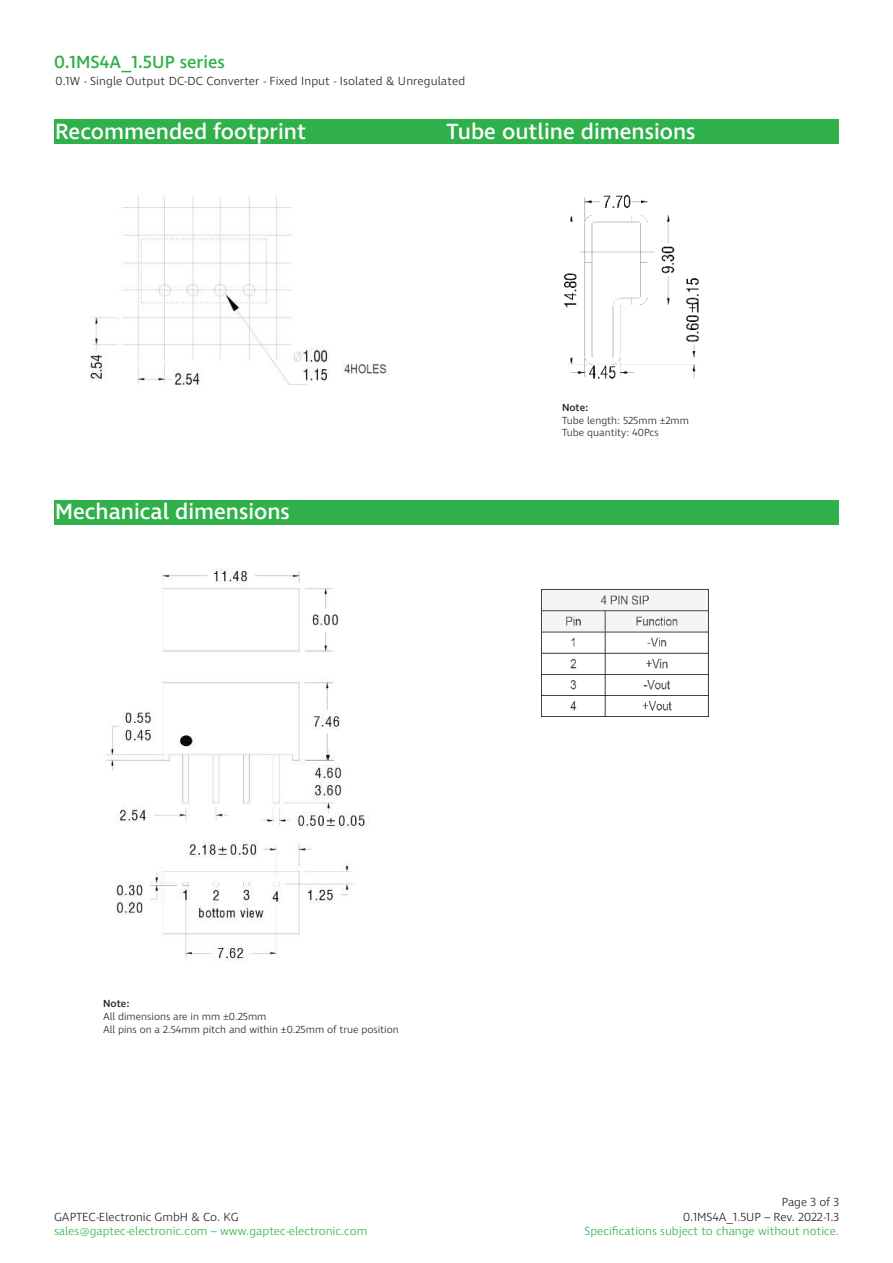
<style>
.page{position:relative;width:893px;height:1263px;background:#fff}
.page>*{position:absolute;margin:0;border:0;box-sizing:border-box;transform-origin:0 0}
.t1{font:500 22.5px "Ingra";color:#fff}
.t2{font:500 18px "Ingra";color:#30b04a}
.t3{font:300 12px/14.4px "Ingra";letter-spacing:.005em;color:#221f1f;text-align:right}
.t4{font:300 12px "Ingra";color:#30b04a}
.t5{font:300 10.5px/12.6px "Ingra";color:#221f1f}
.t6{font:500 10.5px "Ingra";color:#221f1f}
</style>
<div class="page">
<div style="left:54px;top:500px;width:785px;height:25px;background:#30b04a"></div>
<div style="left:54px;top:119px;width:785px;height:25px;background:#30b04a"></div>
<img style="left:106px;top:568px;width:263px;height:394px">
<img style="left:89px;top:197px;width:300px;height:190px">
<img style="left:564px;top:194px;width:135px;height:185px">
<img style="left:541px;top:589px;width:167px;height:127px">
<h2 class="t2" style="left:54px;top:55px;width:172px">0.1MS4A_1.5UP series</h2>
<p class="t3" style="left:55px;top:75px;width:411px">0.1W - Single Output DC-DC Converter - Fixed Input - Isolated &amp; Unregulated</p>
<h1 class="t1" style="left:55px;top:120px;width:253px">Recommended footprint</h1>
<h1 class="t1" style="left:446px;top:120px;width:251px">Tube outline dimensions</h1>
<h1 class="t1" style="left:55px;top:501px;width:236px">Mechanical dimensions</h1>
<p class="t6" style="left:562px;top:402px;width:28px">Note:</p>
<p class="t5" style="left:562px;top:414px;width:129px">Tube length: 525mm ±2mm<br>Tube quantity: 40Pcs</p>
<p class="t6" style="left:103px;top:999px;width:28px">Note:</p>
<p class="t5" style="left:103px;top:1010px;width:297px">All dimensions are in mm ±0.25mm<br>All pins on a 2.54mm pitch and within ±0.25mm of true position</p>
<p class="t3" style="left:54px;top:1210px;width:186px">GAPTEC-Electronic GmbH &amp; Co. KG</p>
<p class="t4" style="left:54px;top:1225px;width:315px">sales@gaptec-electronic.com – www.gaptec-electronic.com</p>
<p class="t3" style="left:683px;top:1195px;width:157px">Page 3 of 3<br>0.1MS4A_1.5UP – Rev. 2022-1.3</p>
<p class="t4" style="left:585px;top:1225px;width:256px">Specifications subject to change without notice.</p>
</div>
